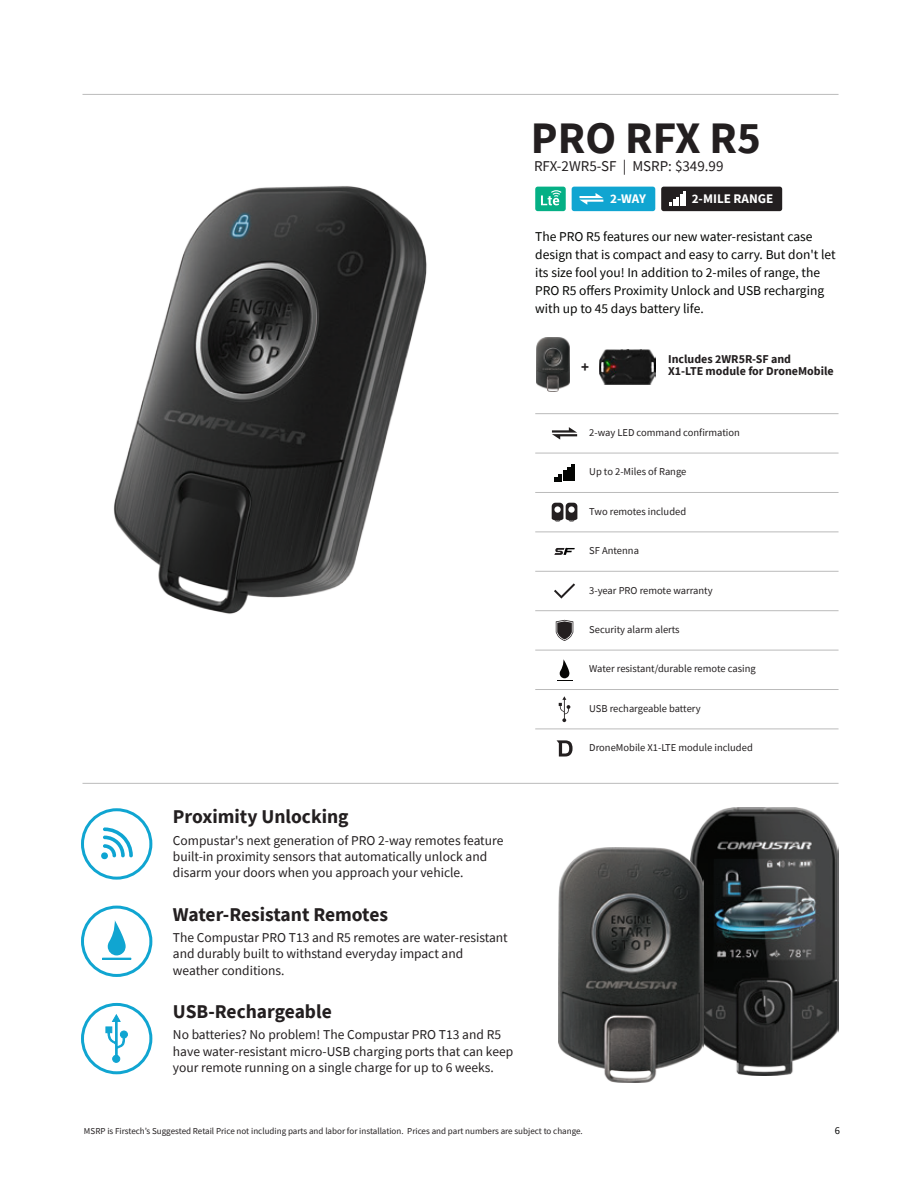
<style>
.page{position:relative;width:918px;height:1188px;background:#fff}
.page>*{position:absolute;margin:0;border:0;box-sizing:border-box;transform-origin:0 0}
.t1{font:700 45px "Source Sans Pro";color:#231f20}
.t2{font:700 19.5px "Source Sans Pro";color:#231f20}
.t3{font:15px "Source Sans Pro";color:#231f20}
.t4{font:700 15px "Source Sans Pro";color:#231f20}
.t5{font:13.5px/16.2px "Source Sans Pro";color:#231f20}
.t6{font:13.5px/18px "Source Sans Pro";color:#040503}
.t7{font:700 13.2px "Source Sans Pro";color:#fff}
.t8{font:700 12px "Source Sans Pro";color:#231f20}
.t9{font:10.5px "Source Sans Pro";color:#231f20}
.t10{font:10.5px "Source Sans Pro";color:#000}
.t11{font:9px "Source Sans Pro";color:#231f20}
</style>
<div class="page">
<hr style="left:82px;top:94px;width:757px;height:1px;background:#bbb">
<img style="left:113px;top:186px;width:314px;height:428px">
<div style="left:661px;top:187px;width:121px;height:24px;background:#231f20;border-radius:3px"></div>
<svg style="left:669px;top:194px;width:14px;height:12px"></svg>
<hr style="left:683px;top:191px;width:3px;height:15px;background:#fff">
<div style="left:572px;top:187px;width:83px;height:24px;background:#10a5d1;border-radius:3px"></div>
<svg style="left:579px;top:193px;width:24px;height:12px"></svg>
<div style="left:535px;top:187px;width:31px;height:24px;background:#05b085;border-radius:3px"></div>
<svg style="left:541px;top:190px;width:20px;height:15px"></svg>
<img style="left:536px;top:338px;width:33px;height:53px">
<img style="left:600px;top:349px;width:56px;height:35px">
<hr style="left:535px;top:453px;width:304px;height:1px;background:#bbb">
<hr style="left:535px;top:413px;width:304px;height:1px;background:#bbb">
<hr style="left:535px;top:492px;width:304px;height:1px;background:#bbb">
<svg style="left:554px;top:468px;width:16px;height:13px"></svg>
<hr style="left:572px;top:464px;width:3px;height:17px;background:#040503">
<svg style="left:552px;top:427px;width:25px;height:13px"></svg>
<svg style="left:552px;top:503px;width:25px;height:19px"></svg>
<hr style="left:535px;top:532px;width:304px;height:1px;background:#bbb">
<hr style="left:535px;top:571px;width:304px;height:1px;background:#bbb">
<hr style="left:535px;top:610px;width:304px;height:1px;background:#bbb">
<hr style="left:535px;top:650px;width:304px;height:1px;background:#bbb">
<hr style="left:535px;top:689px;width:304px;height:1px;background:#bbb">
<svg style="left:554px;top:548px;width:21px;height:7px"></svg>
<svg style="left:554px;top:583px;width:21px;height:16px"></svg>
<svg style="left:557px;top:659px;width:15px;height:22px"></svg>
<svg style="left:556px;top:620px;width:17px;height:21px"></svg>
<svg style="left:559px;top:696px;width:11px;height:26px"></svg>
<hr style="left:535px;top:729px;width:304px;height:1px;background:#bbb">
<svg style="left:557px;top:740px;width:16px;height:17px"></svg>
<div style="left:81px;top:1003px;width:71px;height:71px;border:3px solid #10a5d1;border-radius:50%"></div>
<svg style="left:106px;top:1002px;width:22px;height:61px"></svg>
<div style="left:81px;top:808px;width:71px;height:72px;border:3px solid #10a5d1;border-radius:50%"></div>
<svg style="left:101px;top:827px;width:32px;height:33px"></svg>
<div style="left:81px;top:906px;width:71px;height:71px;border:3px solid #10a5d1;border-radius:50%"></div>
<div style="left:102px;top:958px;width:29px;height:2px;border:1px solid #10a5d1"></div>
<svg style="left:103px;top:920px;width:28px;height:39px"></svg>
<hr style="left:82px;top:783px;width:757px;height:1px;background:#bbb">
<img style="left:692px;top:807px;width:147px;height:269px">
<img style="left:558px;top:847px;width:146px;height:235px">
<p class="t1" style="left:531px;top:107px;width:231px">PRO RFX R5</p>
<p class="t3" style="left:534px;top:157px;width:191px">RFX-2WR5-SF | MSRP: $349.99</p>
<p class="t7" style="left:610px;top:190px;width:38px">2-WAY</p>
<p class="t7" style="left:692px;top:190px;width:83px">2-MILE RANGE</p>
<p class="t6" style="left:535px;top:228px;width:302px">The PRO R5 features our new water-resistant case design that is compact and easy to carry. But don't let its size fool you! In addition to 2-miles of range, the PRO R5 offers Proximity Unlock and USB recharging with up to 45 days battery life.</p>
<p class="t8" style="left:668px;top:351px;width:125px">Includes 2WR5R-SF and</p>
<p class="t4" style="left:581px;top:357px;width:9px">+</p>
<p class="t8" style="left:668px;top:363px;width:167px">X1-LTE module for DroneMobile</p>
<p class="t2" style="left:173px;top:804px;width:177px">Proximity Unlocking</p>
<p class="t5" style="left:173px;top:832px;width:332px">Compustar's next generation of PRO 2-way remotes feature built-in proximity sensors that automatically unlock and disarm your doors when you approach your vehicle.</p>
<p class="t2" style="left:173px;top:901px;width:217px">Water-Resistant Remotes</p>
<p class="t5" style="left:173px;top:930px;width:336px">The Compustar PRO T13 and R5 remotes are water-resistant and durably built to withstand everyday impact and weather conditions.</p>
<p class="t2" style="left:173px;top:998px;width:160px">USB-Rechargeable</p>
<p class="t5" style="left:173px;top:1027px;width:342px">No batteries? No problem! The Compustar PRO T13 and R5 have water-resistant micro-USB charging ports that can keep your remote running on a single charge for up to 6 weeks.</p>
<p class="t9" style="left:589px;top:426px;width:152px">2-way LED command confirmation</p>
<p class="t9" style="left:589px;top:465px;width:99px">Up to 2-Miles of Range</p>
<p class="t9" style="left:589px;top:505px;width:99px">Two remotes included</p>
<p class="t9" style="left:589px;top:544px;width:51px">SF Antenna</p>
<p class="t9" style="left:589px;top:583px;width:125px">3-year PRO remote warranty</p>
<p class="t9" style="left:589px;top:623px;width:92px">Security alarm alerts</p>
<p class="t9" style="left:589px;top:662px;width:168px">Water resistant/durable remote casing</p>
<p class="t9" style="left:589px;top:702px;width:113px">USB rechargeable battery</p>
<p class="t9" style="left:589px;top:741px;width:165px">DroneMobile X1-LTE module included</p>
<p class="t11" style="left:84px;top:1125px;width:500px">MSRP is Firstech’s Suggested Retail Price not including parts and labor for installation. Prices and part numbers are subject to change.</p>
<p class="t10" style="left:835px;top:1124px;width:7px">6</p>
</div>
